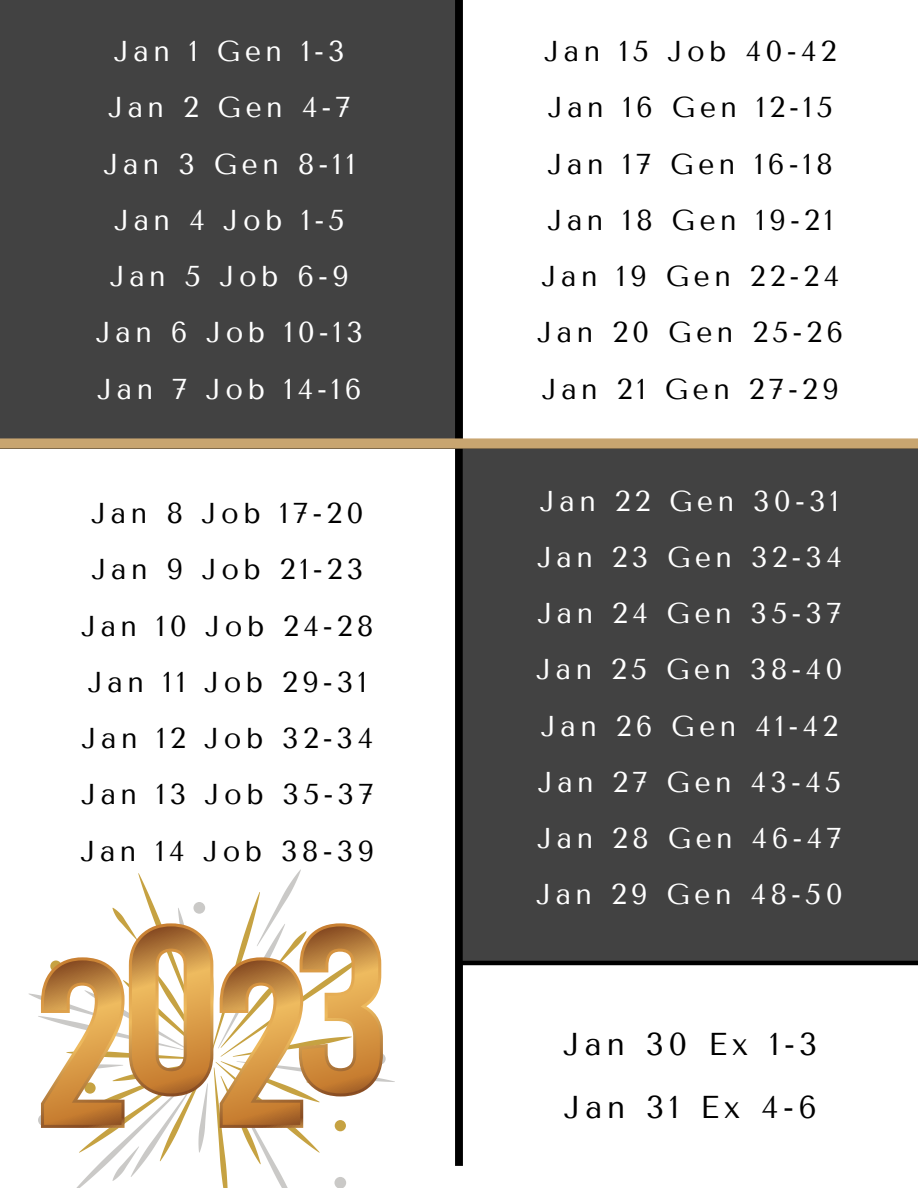
<style>
.page{position:relative;width:918px;height:1188px;background:#fff}
.page>*{position:absolute;margin:0;border:0;box-sizing:border-box;transform-origin:0 0}
.t1{font:31.5px/63px "Tenor Sans";letter-spacing:.155em;color:#000}
.t2{font:28.65px/56.2px "Tenor Sans";letter-spacing:.155em;color:#000;text-align:center}
.t3{font:28.65px/56.2px "Tenor Sans";letter-spacing:.155em;color:#fff}
.s1{font-family:"Noto Sans"}
</style>
<div class="page">
<svg style="left:29px;top:869px;width:366px;height:319px"></svg>
<div style="left:463px;top:449px;width:455px;height:512px;background:#424242"></div>
<div style="left:0;top:0;width:461px;height:449px;background:#424242"></div>
<div style="left:455px;top:0;width:8px;height:1166px;background:#000"></div>
<hr style="left:461px;top:961px;width:457px;height:4px;background:#000">
<div style="left:0;top:438px;width:918px;height:11px;background:#c8a570"></div>
<p class="t3" style="left:96px;top:23px;width:268px;text-align:center">Jan 1 Gen 1<span class="s1">‐</span>3<br>Jan 2 Gen 4<span class="s1">‐</span>7<br>Jan 3 Gen 8<span class="s1">‐</span>11<br>Jan 4 Job 1<span class="s1">‐</span>5<br>Jan 5 Job 6<span class="s1">‐</span>9<br>Jan 6 Job 10<span class="s1">‐</span>13<br>Jan 7 Job 14<span class="s1">‐</span>16</p>
<p class="t2" style="left:538px;top:23px;width:307px">Jan 15 Job 40<span class="s1">‐</span>42<br>Jan 16 Gen 12<span class="s1">‐</span>15<br>Jan 17 Gen 16<span class="s1">‐</span>18<br>Jan 18 Gen 19<span class="s1">‐</span>21<br>Jan 19 Gen 22<span class="s1">‐</span>24<br>Jan 20 Gen 25<span class="s1">‐</span>26<br>Jan 21 Gen 27<span class="s1">‐</span>29</p>
<p class="t2" style="left:81px;top:485px;width:295px">Jan 8 Job 17<span class="s1">‐</span>20<br>Jan 9 Job 21<span class="s1">‐</span>23<br>Jan 10 Job 24<span class="s1">‐</span>28<br>Jan 11 Job 29<span class="s1">‐</span>31<br>Jan 12 Job 32<span class="s1">‐</span>34<br>Jan 13 Job 35<span class="s1">‐</span>37<br>Jan 14 Job 38<span class="s1">‐</span>39</p>
<p class="t3" style="left:536px;top:473px;width:308px">Jan 22 Gen 30<span class="s1">‐</span>31<br>Jan 23 Gen 32<span class="s1">‐</span>34<br>Jan 24 Gen 35<span class="s1">‐</span>37<br>Jan 25 Gen 38<span class="s1">‐</span>40<br>Jan 26 Gen 41<span class="s1">‐</span>42<br>Jan 27 Gen 43<span class="s1">‐</span>45<br>Jan 28 Gen 46<span class="s1">‐</span>47<br>Jan 29 Gen 48<span class="s1">‐</span>50</p>
<p class="t1" style="left:564px;top:1013px;width:255px">Jan 30 Ex 1<span class="s1">‐</span>3<br>Jan 31 Ex 4<span class="s1">‐</span>6</p>
</div>
